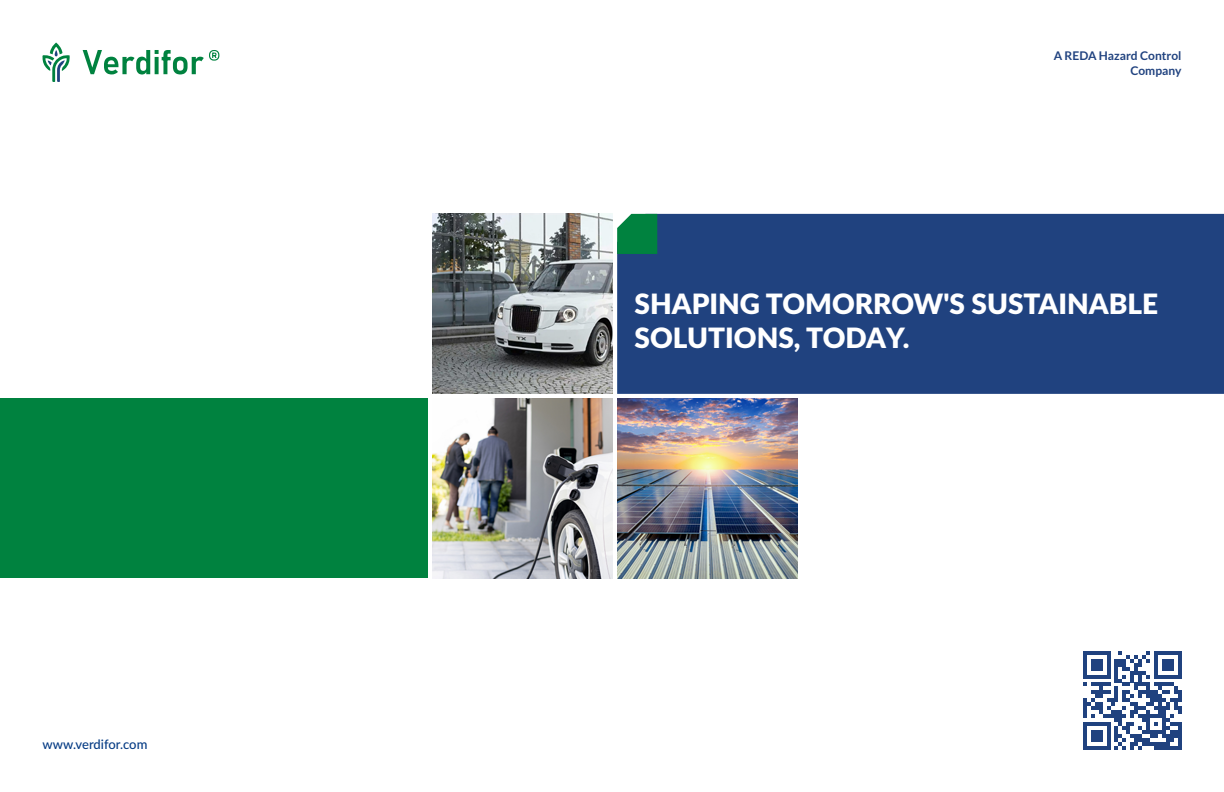
<style>
.page{position:relative;width:1224px;height:792px;background:#fff}
.page>*{position:absolute;margin:0;border:0;box-sizing:border-box;transform-origin:0 0}
.t1{font:900 28px/34px "Lato";color:#fff}
.t2{font:500 13px "Lato";color:#053b84}
.t3{font:700 12px/15px "Lato";color:#20427f;text-align:right}
</style>
<div class="page">
<svg style="left:1083px;top:651px;width:98px;height:98px"></svg>
<svg style="left:83px;top:50px;width:136px;height:25px"></svg>
<svg style="left:42px;top:43px;width:28px;height:39px"></svg>
<div style="left:0;top:398px;width:428px;height:180px;background:#00823f"></div>
<img style="left:432px;top:214px;width:180px;height:180px">
<img style="left:617px;top:398px;width:180px;height:180px">
<div style="left:617px;top:214px;width:607px;height:180px;background:#20427f"></div>
<img style="left:432px;top:398px;width:180px;height:180px">
<svg style="left:617px;top:214px;width:40px;height:40px;background:#10894b"></svg>
<p class="t2" style="left:43px;top:735px;width:106px">www.verdifor.com</p>
<p class="t3" style="left:1054px;top:48px;width:129px">A REDA Hazard Control<br>Company</p>
<p class="t1" style="left:635px;top:286px;width:525px">SHAPING TOMORROW'S SUSTAINABLE<br>SOLUTIONS, TODAY.</p>
</div>
